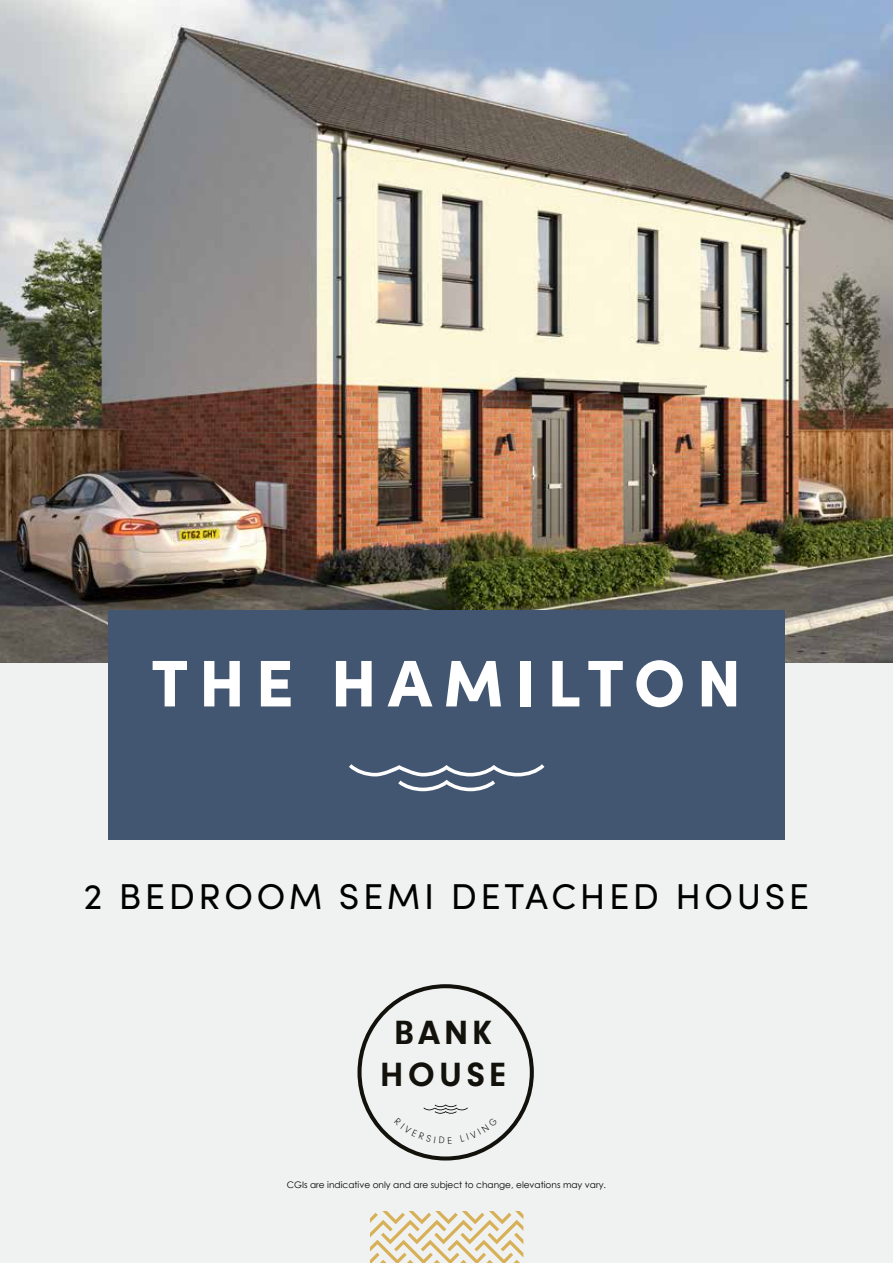
<style>
.page{position:relative;width:893px;height:1263px;background:#fff}
.page>*{position:absolute;margin:0;border:0;box-sizing:border-box;transform-origin:0 0}
.t1{font:900 66px "Sofia Pro";letter-spacing:.17em;color:#fff}
.t2{font:36px "Sofia Pro";letter-spacing:.1em;color:#000}
.t3{font:700 34.95px "Neuzeit Gro";letter-spacing:.135em;color:#12110b}
.t4{font:9px "Century Gothic";color:#000}
</style>
<div class="page">
<img style="left:0;top:0;width:893px;height:663px">
<div style="left:0;top:663px;width:893px;height:600px;background:#f0f2f2"></div>
<svg style="left:370px;top:1211px;width:153px;height:52px"></svg>
<div style="left:108px;top:610px;width:676px;height:230px;background:#425671"></div>
<svg style="left:349px;top:764px;width:195px;height:27px"></svg>
<div style="left:357px;top:984px;width:177px;height:176px;border:4px solid #12110b;border-radius:50%"></div>
<svg style="left:394px;top:1104px;width:104px;height:40px"></svg>
<h1 class="t1" style="left:151px;top:631px;width:592px">THE HAMILTON</h1>
<h2 class="t2" style="left:84px;top:870px;width:727px">2 BEDROOM SEMI DETACHED HOUSE</h2>
<h3 class="t3" style="left:394px;top:1013px;width:99px">BANK</h3>
<h3 class="t3" style="left:380px;top:1055px;width:128px">HOUSE</h3>
<p class="t4" style="left:287px;top:1179px;width:321px">CGIs are indicative only and are subject to change, elevations may vary.</p>
</div>
